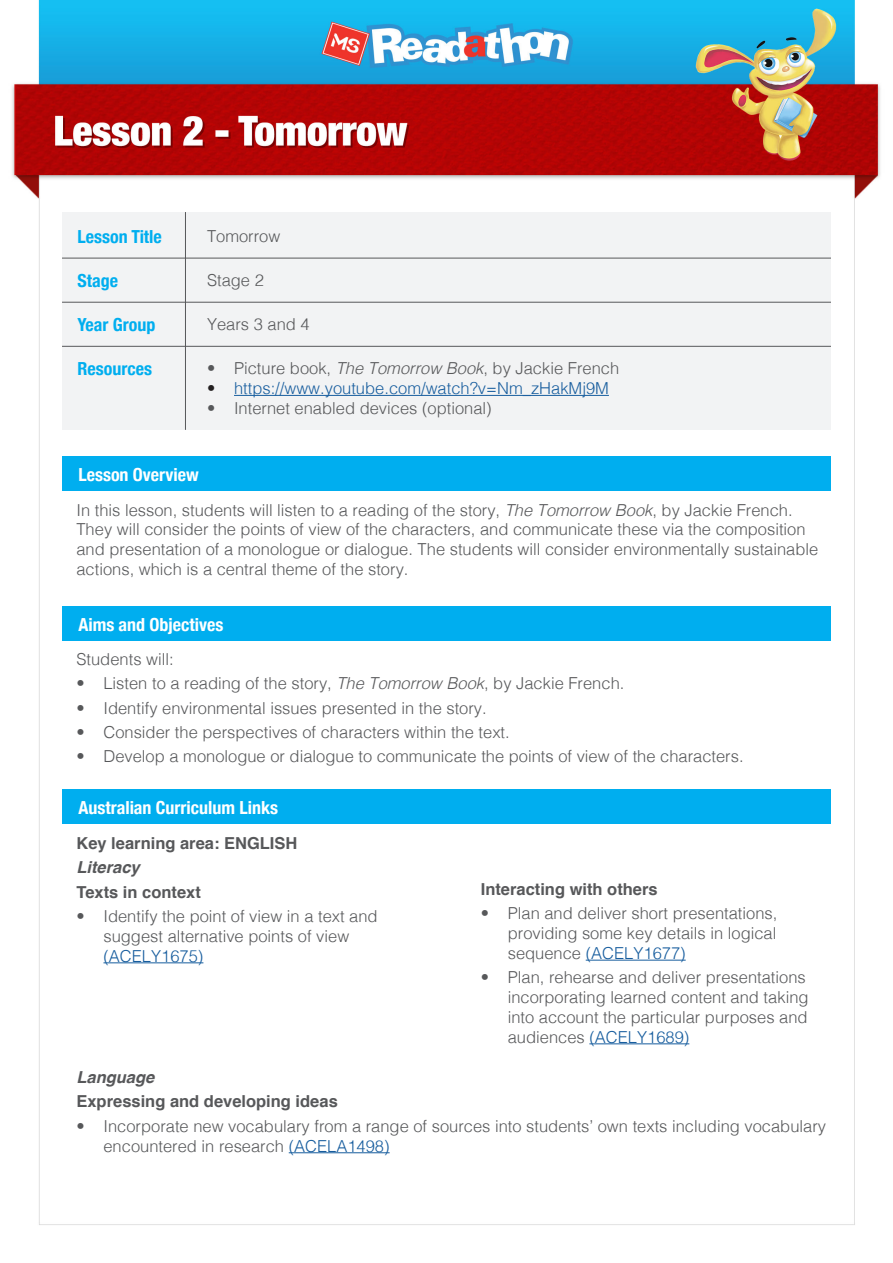
<style>
.page{position:relative;width:893px;height:1263px;background:#fff}
.page>*{position:absolute;margin:0;border:0;box-sizing:border-box;transform-origin:0 0}
.t1{font:700 condensed 18px "Helvetica Neue";color:#fff}
.t2{font:700 condensed 18px "Helvetica Neue";color:#00aeef}
.t3{font:300 16.5px/19.8px "Helvetica";color:#57585a}
.t4{font:700 16.5px "Helvetica";color:#57585a}
.t5{font:300 16.5px "Helvetica";color:#175d9e}
.t6{font:italic 700 16.5px "Helvetica";color:#57585a}
.s1{font-style:italic}
.s2{color:#231f20}
.s3{color:#175d9e}
</style>
<div class="page">
<img style="left:12px;top:0;width:868px;height:1225px">
<div style="left:62px;top:212px;width:769px;height:218px;background:#f2f3f4"></div>
<div style="left:62px;top:457px;width:769px;height:34px;background:#00aeef"></div>
<div style="left:62px;top:606px;width:769px;height:34px;background:#00aeef"></div>
<div style="left:62px;top:790px;width:769px;height:34px;background:#00aeef"></div>
<hr style="left:103px;top:962px;width:100px;height:1px;background:#175d9e">
<hr style="left:586px;top:960px;width:100px;height:1px;background:#175d9e">
<hr style="left:589px;top:1043px;width:100px;height:1px;background:#175d9e">
<hr style="left:234px;top:395px;width:375px;height:1px;background:#175d9e">
<hr style="left:185px;top:212px;width:1px;height:218px;background:#57585a">
<hr style="left:62px;top:258px;width:769px;height:1px;background:#57585a">
<hr style="left:62px;top:302px;width:769px;height:1px;background:#57585a">
<hr style="left:62px;top:346px;width:769px;height:1px;background:#57585a">
<hr style="left:289px;top:1152px;width:101px;height:1px;background:#175d9e">
<p class="t2" style="left:77px;top:222px;width:86px">Lesson Title</p>
<p class="t2" style="left:77px;top:266px;width:42px">Stage</p>
<p class="t2" style="left:77px;top:310px;width:79px">Year Group</p>
<p class="t2" style="left:77px;top:354px;width:76px">Resources</p>
<p class="t3" style="left:207px;top:225px;width:75px">Tomorrow</p>
<p class="t3" style="left:207px;top:269px;width:58px">Stage 2</p>
<p class="t3" style="left:207px;top:313px;width:104px">Years 3 and 4</p>
<p class="t3" style="left:207px;top:357px;width:414px">• Picture book, <span class="s1">The Tomorrow Book</span>, by Jackie French</p>
<p class="t5" style="left:207px;top:374px;width:403px"><span class="s2">•</span> https://www.youtube.com/watch?v=Nm_zHakMj9M</p>
<p class="t3" style="left:207px;top:397px;width:286px">• Internet enabled devices (optional)</p>
<p class="t1" style="left:78px;top:460px;width:122px">Lesson Overview</p>
<p class="t3" style="left:76px;top:499px;width:743px">In this lesson, students will listen to a reading of the story, <span class="s1">The Tomorrow Book</span>, by Jackie French.<br>They will consider the points of view of the characters, and communicate these via the composition and presentation of a monologue or dialogue. The students will consider environmentally sustainable actions, which is a central theme of the story.</p>
<p class="t1" style="left:78px;top:609px;width:147px">Aims and Objectives</p>
<p class="t3" style="left:76px;top:648px;width:99px">Students will:</p>
<p class="t3" style="left:76px;top:672px;width:549px">• Listen to a reading of the story, <span class="s1">The Tomorrow Book</span>, by Jackie French.</p>
<p class="t3" style="left:76px;top:697px;width:412px">• Identify environmental issues presented in the story.</p>
<p class="t3" style="left:76px;top:721px;width:435px">• Consider the perspectives of characters within the text.</p>
<p class="t3" style="left:76px;top:745px;width:669px">• Develop a monologue or dialogue to communicate the points of view of the characters.</p>
<p class="t1" style="left:78px;top:793px;width:201px">Australian Curriculum Links</p>
<p class="t4" style="left:76px;top:830px;width:222px">Key learning area: ENGLISH</p>
<p class="t6" style="left:76px;top:854px;width:65px">Literacy</p>
<p class="t4" style="left:76px;top:878px;width:126px">Texts in context</p>
<p class="t3" style="left:103px;top:905px;width:276px;text-indent:-27px">• Identify the point of view in a text and suggest alternative points of view <span class="s3">(ACELY1675)</span></p>
<p class="t4" style="left:481px;top:876px;width:178px">Interacting with others</p>
<p class="t3" style="left:508px;top:902px;width:271px;text-align:justify;text-indent:-27px">• Plan and deliver short presentations, providing some key details in logical sequence <span class="s3">(ACELY1677)</span></p>
<p class="t3" style="left:508px;top:966px;width:302px;text-indent:-27px">• Plan, rehearse and deliver presentations incorporating learned content and taking into account the particular purposes and audiences <span class="s3">(ACELY1689)</span></p>
<p class="t6" style="left:76px;top:1064px;width:79px">Language</p>
<p class="t4" style="left:76px;top:1088px;width:263px">Expressing and developing ideas</p>
<p class="t3" style="left:103px;top:1115px;width:724px;text-indent:-27px">• Incorporate new vocabulary from a range of sources into students’ own texts including vocabulary encountered in research <span class="s3">(ACELA1498)</span></p>
</div>
